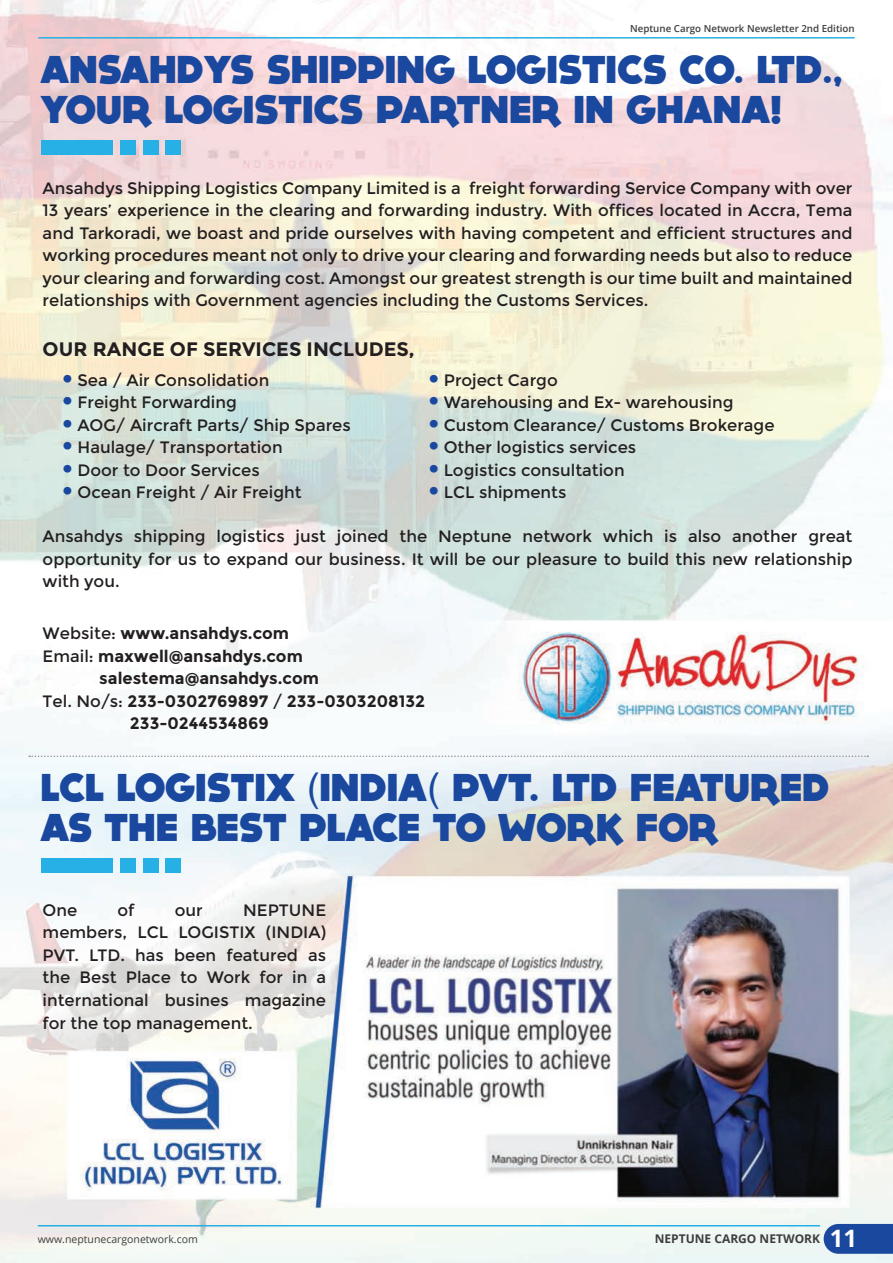
<style>
.page{position:relative;width:893px;height:1263px;background:#fff}
.page>*{position:absolute;margin:0;border:0;box-sizing:border-box;transform-origin:0 0}
.t1{font:800 39px/40.5px "DOCK11";color:#19489e}
.t2{font:700 19.5px "Montserrat";color:#231f20}
.t3{font:16.5px/22.5px "Montserrat";color:#231f20;text-align:justify}
.t4{font:700 16.5px "Montserrat";color:#231f20}
.t5{font:700 12px "Open Sans";color:#3e3e3f}
.t6{font:10.5px "Open Sans";color:#3e3e3f}
.t7{font:600 9.75px "Open Sans";color:#3e3e3f}
.s1{font-family:"Proxima Nova";font-weight:900;font-size:30px;color:#19489e}
.s2{font-weight:400}
.s3{font-size:24px;color:#fff}
</style>
<div class="page">
<img style="left:0;top:0;width:893px;height:1263px">
<hr style="left:38px;top:1225px;width:782px;height:1px;background:#26b0e5">
<svg style="left:824px;top:1224px;width:69px;height:30px;background:#2350a2"></svg>
<hr style="left:38px;top:37px;width:817px;height:2px;background:#26b0e5">
<div style="left:41px;top:140px;width:71px;height:15px;background:#26b0e5"></div>
<div style="left:120px;top:140px;width:15px;height:15px;background:#26b0e5"></div>
<div style="left:143px;top:140px;width:15px;height:15px;background:#26b0e5"></div>
<div style="left:166px;top:140px;width:15px;height:15px;background:#26b0e5"></div>
<div style="left:41px;top:858px;width:71px;height:15px;background:#26b0e5"></div>
<div style="left:120px;top:858px;width:15px;height:15px;background:#26b0e5"></div>
<div style="left:143px;top:858px;width:15px;height:15px;background:#26b0e5"></div>
<div style="left:166px;top:858px;width:15px;height:15px;background:#26b0e5"></div>
<svg style="left:29px;top:755px;width:839px;height:2px"></svg>
<p class="t7" style="left:630px;top:22px;width:226px">Neptune Cargo Network Newsletter 2nd Edition</p>
<h1 class="t1" style="left:40px;top:50px;width:804px">ANSAHDYS SHIPPING LOGISTICS CO. LTD.,<br>YOUR LOGISTICS PARTNER IN GHANA!</h1>
<p class="t3" style="left:43px;top:177px;width:811px">Ansahdys Shipping Logistics Company Limited is a freight forwarding Service Company with over 13 years’ experience in the clearing and forwarding industry. With offices located in Accra, Tema and Tarkoradi, we boast and pride ourselves with having competent and efficient structures and working procedures meant not only to drive your clearing and forwarding needs but also to reduce your clearing and forwarding cost. Amongst our greatest strength is our time built and maintained relationships with Government agencies including the Customs Services.</p>
<p class="t2" style="left:43px;top:337px;width:373px">OUR RANGE OF SERVICES INCLUDES,</p>
<p class="t3" style="left:62px;top:369px;width:209px"><span class="s1">•</span> Sea / Air Consolidation</p>
<p class="t3" style="left:62px;top:391px;width:176px"><span class="s1">•</span> Freight Forwarding</p>
<p class="t3" style="left:62px;top:414px;width:29px"><span class="s1">•</span> AOG</p>
<p class="t3" style="left:116px;top:414px;width:236px">/ Aircraft Parts/ Ship Spares</p>
<p class="t3" style="left:62px;top:436px;width:222px"><span class="s1">•</span> Haulage/ Transportation</p>
<p class="t3" style="left:62px;top:459px;width:199px"><span class="s1">•</span> Door to Door Services</p>
<p class="t3" style="left:62px;top:481px;width:241px"><span class="s1">•</span> Ocean Freight / Air Freight</p>
<p class="t3" style="left:428px;top:369px;width:131px"><span class="s1">•</span> Project Cargo</p>
<p class="t3" style="left:428px;top:391px;width:307px"><span class="s1">•</span> Warehousing and Ex- warehousing</p>
<p class="t3" style="left:428px;top:414px;width:348px"><span class="s1">•</span> Custom Clearance/ Customs Brokerage</p>
<p class="t3" style="left:428px;top:436px;width:209px"><span class="s1">•</span> Other logistics services</p>
<p class="t3" style="left:428px;top:459px;width:198px"><span class="s1">•</span> Logistics consultation</p>
<p class="t3" style="left:428px;top:481px;width:139px"><span class="s1">•</span> LCL shipments</p>
<p class="t3" style="left:43px;top:525px;width:811px">Ansahdys shipping logistics just joined the Neptune network which is also another great opportunity for us to expand our business. It will be our pleasure to build this new relationship with you.</p>
<p class="t4" style="left:43px;top:624px;width:248px"><span class="s2">Website:</span> www.ansahdys.com</p>
<p class="t4" style="left:43px;top:646px;width:262px"><span class="s2">Email:</span> maxwell@ansahdys.com</p>
<p class="t4" style="left:99px;top:669px;width:221px">salestema@ansahdys.com</p>
<p class="t4" style="left:43px;top:691px;width:384px"><span class="s2">Tel. No/s:</span> 233-0302769897 <span class="s2">/</span> 233-0303208132</p>
<p class="t4" style="left:130px;top:714px;width:140px">233-0244534869</p>
<h1 class="t1" style="left:40px;top:767px;width:790px">LCL LOGISTIX (INDIA PVT. LTD FEATURED<br>AS THE BEST PLACE TO WORK FOR</h1>
<p class="t3" style="left:43px;top:899px;width:36px">One</p>
<p class="t3" style="left:118px;top:899px;width:19px">of</p>
<p class="t3" style="left:175px;top:899px;width:29px">our</p>
<p class="t3" style="left:243px;top:899px;width:82px">NEPTUNE</p>
<p class="t3" style="left:43px;top:921px;width:156px">members, LCL LOGISTIX</p>
<p class="t3" style="left:43px;top:921px;width:285px;text-indent:223px">(I NDIA)<br>PVT. LTD. has been featured as the Best Place to Work for in a international busines magazine for the top management.</p>
<p class="t6" style="left:38px;top:1232px;width:162px">www.neptunecargonetwork.com</p>
<p class="t5" style="left:655px;top:1230px;width:204px">NEPTUNE CARGO NETWORK <span class="s3">11</span></p>
</div>
